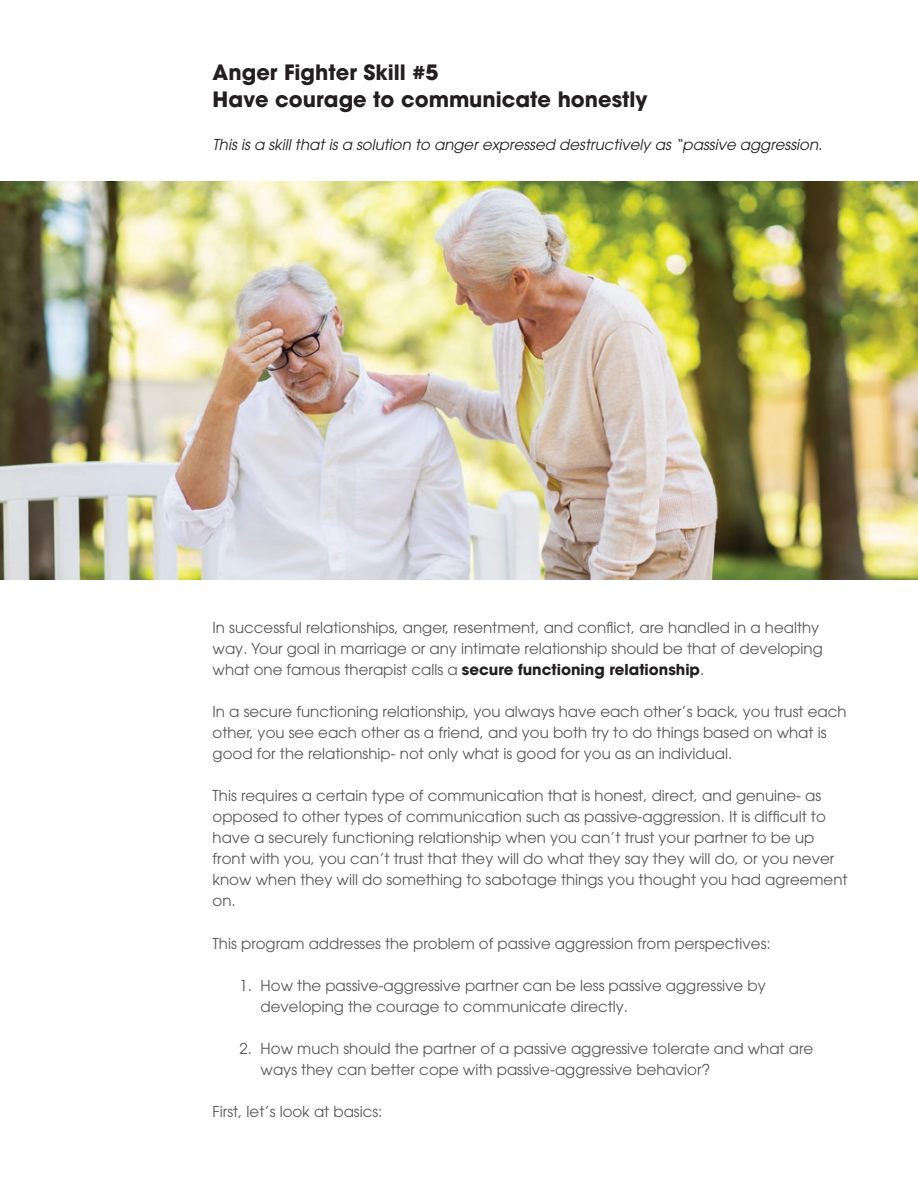
<style>
.page{position:relative;width:918px;height:1188px;background:#fff}
.page>*{position:absolute;margin:0;border:0;box-sizing:border-box;transform-origin:0 0}
.t1{font:700 21px/27px "Avant Garde";color:#231f20}
.t2{font:15px/21px "Avant Garde";color:#57585a}
.t3{font:italic 15px "Avant Garde";color:#231f20}
.s1{font-weight:700;color:#231f20}
</style>
<div class="page">
<img style="left:0;top:182px;width:918px;height:397px">
<h1 class="t1" style="left:213px;top:59px;width:437px">Anger Fighter Skill #5<br>Have courage to communicate honestly</h1>
<p class="t3" style="left:213px;top:135px;width:611px">This is a skill that is a solution to anger expressed destructively as “passive aggression.</p>
<p class="t2" style="left:213px;top:617px;width:612px">In successful relationships, anger, resentment, and conflict, are handled in a healthy way. Your goal in marriage or any intimate relationship should be that of developing what one famous therapist calls a <span class="s1">secure functioning relationship</span>.</p>
<p class="t2" style="left:213px;top:701px;width:636px">In a secure functioning relationship, you always have each other’s back, you trust each other, you see each other as a friend, and you both try to do things based on what is good for the relationship- not only what is good for you as an individual.</p>
<p class="t2" style="left:213px;top:785px;width:637px">This requires a certain type of communication that is honest, direct, and genuine- as opposed to other types of communication such as passive-aggression. It is difficult to have a securely functioning relationship when you can’t trust your partner to be up front with you, you can’t trust that they will do what they say they will do, or you never know when they will do something to sabotage things you thought you had agreement on.</p>
<p class="t2" style="left:213px;top:933px;width:560px">This program addresses the problem of passive aggression from perspectives:</p>
<p class="t2" style="left:261px;top:975px;width:507px;text-indent:-21px">1. How the passive-aggressive partner can be less passive aggressive by developing the courage to communicate directly.</p>
<p class="t2" style="left:261px;top:1038px;width:554px;text-indent:-21px">2. How much should the partner of a passive aggressive tolerate and what are ways they can better cope with passive-aggressive behavior?</p>
<p class="t2" style="left:213px;top:1101px;width:171px">First, let’s look at basics:</p>
</div>
